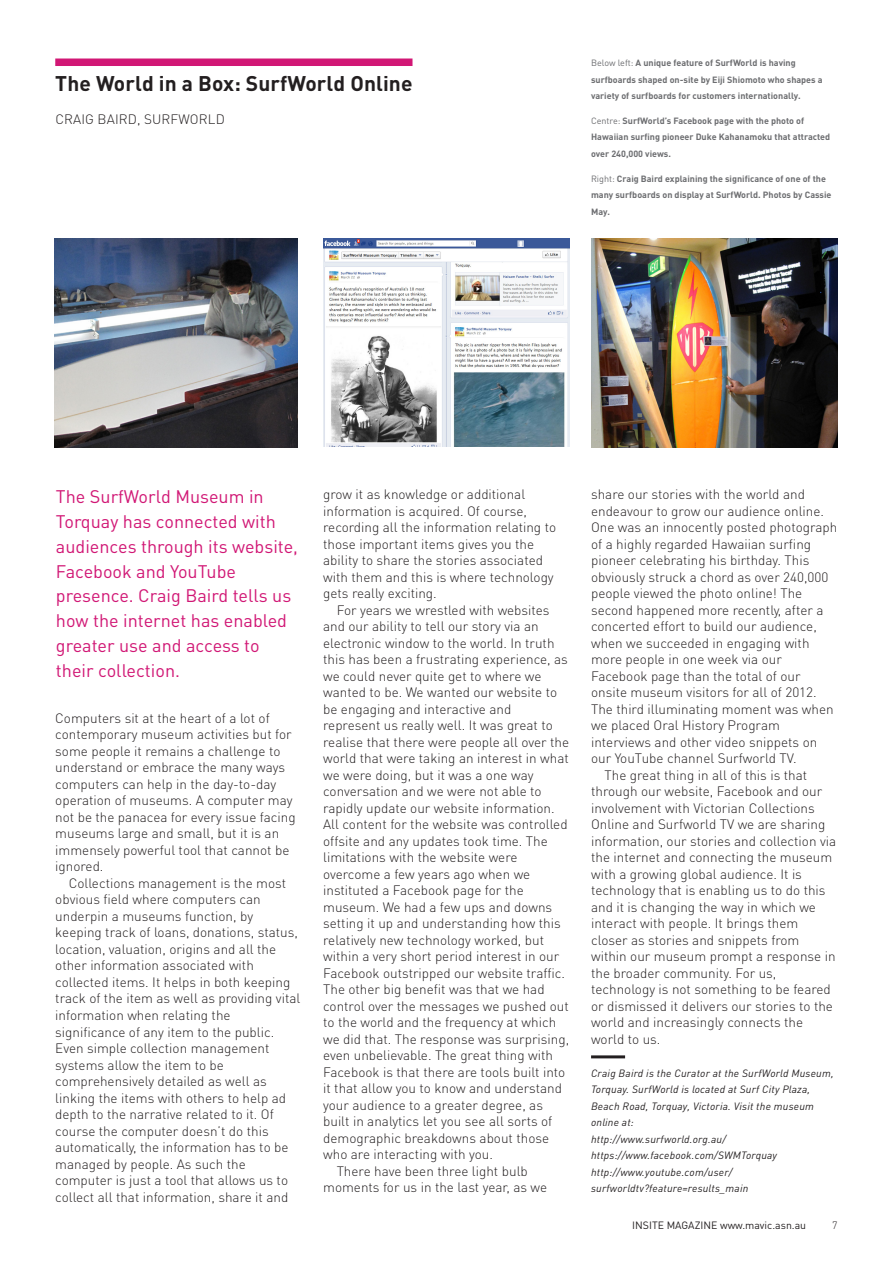
<style>
.page{position:relative;width:893px;height:1263px;background:#fff}
.page>*{position:absolute;margin:0;border:0;box-sizing:border-box;transform-origin:0 0}
.Headings_COLOUR_Rule{font:700 21px "DINOT";letter-spacing:.005em;color:#231f20}
.Intro_text_1st_Para{font:18px/24.8px "DINOT";color:#d11775}
.Body_Text_Indent{font:300 13.5px/16.5px "DINOT";color:#231f20}
.Body_Text_Last_Para{font:300 13.5px/16.5px "DINOT";color:#231f20}
.Body_Text_1st_Para{font:300 13.5px/16.5px "DINOT";color:#231f20}
.Author{font:300 13.5px "DINOT";letter-spacing:.01em;color:#231f20}
.Links_or_Author_Info{font:italic 10.5px/16.5px "DINOT";letter-spacing:.02em;color:#231f20}
.t1{font:10.5px "DINOT";color:#231f20}
.t2{font:300 10.5px "DINOT";color:#231f20}
.t3{font:700 9px/16.5px "DINOT";color:#6c6d70}
.s1{font-weight:400}
</style>
<div class="page">
<div style="left:55px;top:59px;width:357px;height:7px;background:#d11775"></div>
<img style="left:55px;top:239px;width:243px;height:208px">
<hr style="left:591px;top:1055px;width:34px;height:3px;background:#231f20">
<img style="left:323px;top:239px;width:247px;height:207px">
<img style="left:591px;top:239px;width:247px;height:208px">
<p class="Headings_COLOUR_Rule" style="left:55px;top:69px;width:359px">The World in a Box: SurfWorld Online</p>
<p class="Author" style="left:55px;top:110px;width:171px">CRAIG BAIRD, SURFWORLD</p>
<p class="t3" style="left:591px;top:54px;width:233px"><span class="s1">Below left:</span> A unique feature of SurfWorld is having surfboards shaped on-site by Eiji Shiomoto who shapes a variety of surfboards for customers internationally.</p>
<p class="t3" style="left:591px;top:112px;width:241px"><span class="s1">Centre:</span> SurfWorld’s Facebook page with the photo of<br>Hawaiian surfing pioneer Duke Kahanamoku that attracted over 240,000 views.</p>
<p class="t3" style="left:591px;top:170px;width:242px"><span class="s1">Right:</span> Craig Baird explaining the significance of one of the many surfboards on display at SurfWorld. Photos by Cassie<br>May.</p>
<p class="Intro_text_1st_Para" style="left:56px;top:484px;width:244px">The SurfWorld Museum in<br>Torquay has connected with audiences through its website,<br>Facebook and YouTube presence. Craig Baird tells us how the internet has enabled greater use and access to their collection.</p>
<p class="Body_Text_1st_Para" style="left:55px;top:709px;width:242px">Computers sit at the heart of a lot of contemporary museum activities but for some people it remains a challenge to understand or embrace the many ways computers can help in the day-to-day operation of museums. A computer may not be the panacea for every issue facing museums large and small, but it is an immensely powerful tool that cannot be ignored.</p>
<p class="Body_Text_Indent" style="left:55px;top:874px;width:247px;text-indent:14px">Collections management is the most obvious field where computers can underpin a museums function, by keeping track of loans, donations, status, location, valuation, origins and all the other information associated with collected items. It helps in both keeping track of the item as well as providing vital information when relating the significance of any item to the public.<br>Even simple collection management systems allow the item to be comprehensively detailed as well as linking the items with others to help ad depth to the narrative related to it. Of course the computer doesn’t do this automatically, the information has to be managed by people. As such the computer is just a tool that allows us to collect all that information, share it and</p>
<p class="Body_Text_Indent" style="left:323px;top:486px;width:234px">grow it as knowledge or additional information is acquired. Of course, recording all the information relating to those important items gives you the ability to share the stories associated with them and this is where technology gets really exciting.</p>
<p class="Body_Text_Indent" style="left:323px;top:601px;width:247px;text-indent:14px">For years we wrestled with websites and our ability to tell our story via an electronic window to the world. In truth this has been a frustrating experience, as we could never quite get to where we wanted to be. We wanted our website to be engaging and interactive and represent us really well. It was great to realise that there were people all over the world that were taking an interest in what we were doing, but it was a one way conversation and we were not able to rapidly update our website information.<br>All content for the website was controlled offsite and any updates took time. The limitations with the website were overcome a few years ago when we instituted a Facebook page for the museum. We had a few ups and downs setting it up and understanding how this relatively new technology worked, but within a very short period interest in our Facebook outstripped our website traffic.<br>The other big benefit was that we had control over the messages we pushed out to the world and the frequency at which we did that. The response was surprising, even unbelievable. The great thing with Facebook is that there are tools built into it that allow you to know and understand your audience to a greater degree, as built in analytics let you see all sorts of demographic breakdowns about those who are interacting with you.</p>
<p class="Body_Text_Indent" style="left:323px;top:1162px;width:225px;text-align:center">There have been three light bulb moments for us in the last year, as we</p>
<p class="Body_Text_Indent" style="left:591px;top:486px;width:248px">share our stories with the world and endeavour to grow our audience online.<br>One was an innocently posted photograph of a highly regarded Hawaiian surfing pioneer celebrating his birthday. This obviously struck a chord as over 240,000 people viewed the photo online! The second happened more recently, after a concerted effort to build our audience, when we succeeded in engaging with more people in one week via our Facebook page than the total of our onsite museum visitors for all of 2012.<br>The third illuminating moment was when we placed Oral History Program interviews and other video snippets on our YouTube channel Surfworld TV.</p>
<p class="Body_Text_Last_Para" style="left:591px;top:766px;width:247px;text-indent:14px">The great thing in all of this is that through our website, Facebook and our involvement with Victorian Collections Online and Surfworld TV we are sharing information, our stories and collection via the internet and connecting the museum with a growing global audience. It is technology that is enabling us to do this and it is changing the way in which we interact with people. It brings them closer as stories and snippets from within our museum prompt a response in the broader community. For us, technology is not something to be feared or dismissed it delivers our stories to the world and increasingly connects the world to us.</p>
<p class="Links_or_Author_Info" style="left:591px;top:1064px;width:244px">Craig Baird is the Curator at the SurfWorld Museum,<br>Torquay. SurfWorld is located at Surf City Plaza,</p>
<p class="Links_or_Author_Info" style="left:591px;top:1097px;width:224px">Beach Road, Torquay, Victoria. Visit the museum online at:</p>
<p class="Links_or_Author_Info" style="left:591px;top:1130px;width:136px">http://www.surfworld.org.au/</p>
<p class="Links_or_Author_Info" style="left:591px;top:1147px;width:188px">https://www.facebook.com/SWMTorquay</p>
<p class="Links_or_Author_Info" style="left:591px;top:1163px;width:159px">http://www.youtube.com/user/ surfworldtv?feature=results_main</p>
<p class="t1" style="left:632px;top:1218px;width:175px">INSITE MAGAZINE www.mavic.asn.au</p>
<p class="t2" style="left:832px;top:1218px;width:7px">7</p>
</div>
